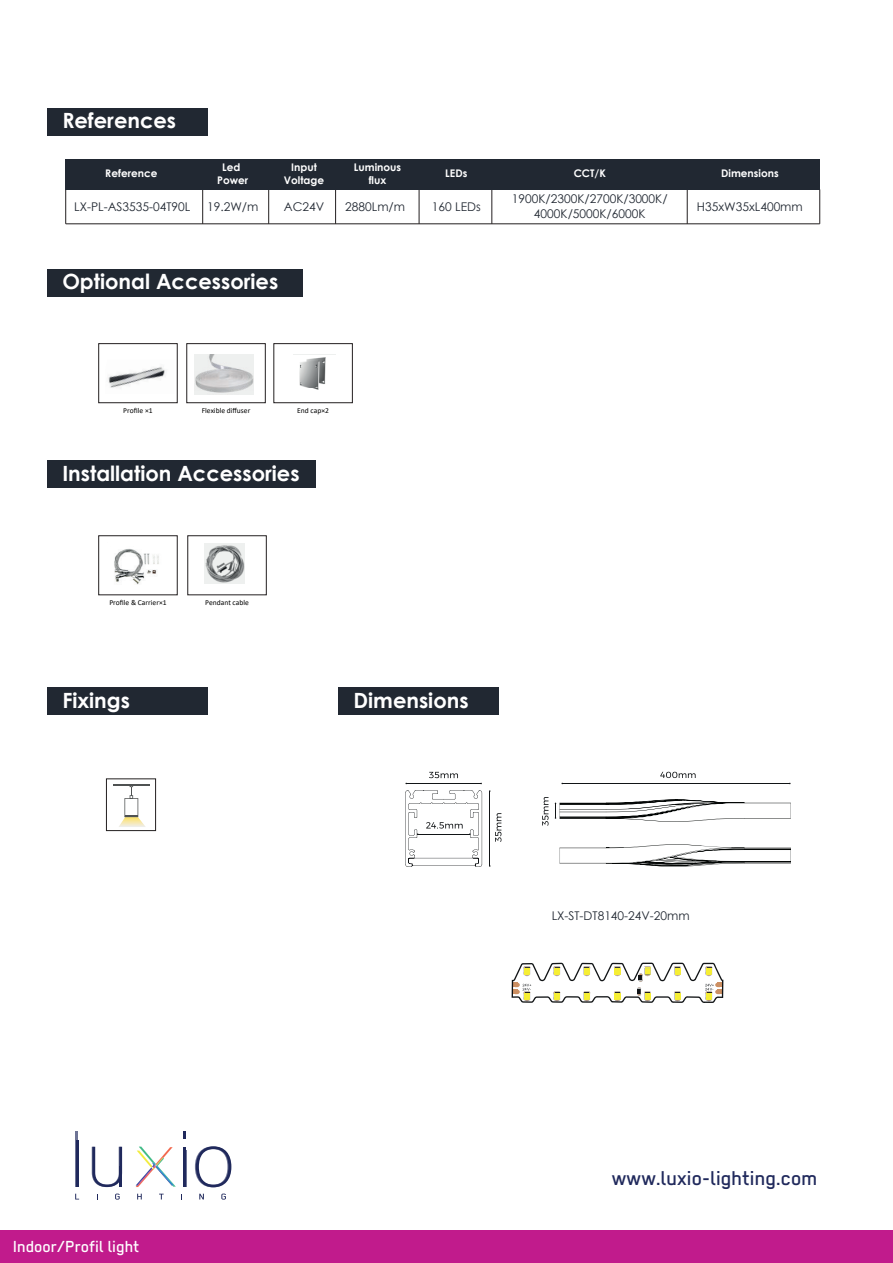
<style>
.page{position:relative;width:893px;height:1263px;background:#fff}
.page>*{position:absolute;margin:0;border:0;box-sizing:border-box;transform-origin:0 0}
.t1{font:500 22.5px "Regular";color:#20295c}
.t2{font:700 21px "Century Gothic";color:#fff}
.t3{font:500 18px "Regular";color:#fff}
.t4{font:12px/14.4px "Century Gothic";color:#212832;text-align:center}
.t5{font:700 10.5px/12.6px "Century Gothic";color:#fff;text-align:center}
.t6{font:7.5px "Calibri";color:#000001}
</style>
<div class="page">
<svg style="left:136px;top:1147px;width:40px;height:40px"></svg>
<hr style="left:183px;top:1147px;width:2px;height:40px;background:#20295c">
<hr style="left:76px;top:1140px;width:3px;height:47px;background:#20295c">
<hr style="left:75px;top:1131px;width:3px;height:56px;background:#20295c">
<svg style="left:92px;top:1147px;width:30px;height:40px"></svg>
<hr style="left:120px;top:1167px;width:2px;height:20px;background:#20295c">
<hr style="left:184px;top:1150px;width:2px;height:37px;background:#20295c">
<svg style="left:183px;top:1131px;width:2px;height:8px"></svg>
<svg style="left:195px;top:1146px;width:36px;height:41px"></svg>
<svg style="left:75px;top:1194px;width:4px;height:5px"></svg>
<svg style="left:115px;top:1193px;width:5px;height:6px"></svg>
<svg style="left:137px;top:1194px;width:5px;height:5px"></svg>
<svg style="left:159px;top:1194px;width:5px;height:5px"></svg>
<svg style="left:199px;top:1194px;width:5px;height:5px"></svg>
<svg style="left:221px;top:1193px;width:5px;height:6px"></svg>
<div style="left:1px;top:1230px;width:892px;height:33px;background:#c11b8c"></div>
<div style="left:47px;top:108px;width:161px;height:28px;background:#212832"></div>
<hr style="left:66px;top:223px;width:754px;height:1px;background:#231f20">
<hr style="left:819px;top:189px;width:1px;height:35px;background:#231f20">
<hr style="left:202px;top:189px;width:1px;height:35px;background:#231f20">
<hr style="left:268px;top:189px;width:1px;height:35px;background:#231f20">
<hr style="left:335px;top:189px;width:1px;height:35px;background:#231f20">
<hr style="left:419px;top:189px;width:1px;height:35px;background:#231f20">
<hr style="left:491px;top:189px;width:1px;height:35px;background:#231f20">
<hr style="left:687px;top:189px;width:1px;height:35px;background:#231f20">
<hr style="left:65px;top:189px;width:1px;height:35px;background:#231f20">
<div style="left:65px;top:159px;width:755px;height:31px;background:#212832"></div>
<div style="left:47px;top:687px;width:161px;height:28px;background:#212832"></div>
<div style="left:338px;top:687px;width:161px;height:28px;background:#212832"></div>
<div style="left:47px;top:269px;width:256px;height:28px;background:#212832"></div>
<div style="left:47px;top:460px;width:269px;height:28px;background:#212832"></div>
<div style="left:106px;top:778px;width:50px;height:53px;border:1px solid #231f20"></div>
<div style="left:186px;top:343px;width:80px;height:60px;border:1px solid #231f20"></div>
<img style="left:194px;top:354px;width:60px;height:41px">
<div style="left:98px;top:535px;width:80px;height:60px;border:1px solid #231f20"></div>
<div style="left:187px;top:535px;width:80px;height:60px;border:1px solid #231f20"></div>
<img style="left:204px;top:545px;width:1px;height:39px">
<div style="left:273px;top:343px;width:80px;height:60px;border:1px solid #231f20"></div>
<div style="left:98px;top:343px;width:80px;height:60px;border:1px solid #231f20"></div>
<svg style="left:512px;top:963px;width:211px;height:40px"></svg>
<img style="left:119px;top:817px;width:26px;height:10px">
<hr style="left:113px;top:784px;width:37px;height:2px;background:#4f5252">
<svg style="left:124px;top:786px;width:14px;height:31px"></svg>
<img style="left:294px;top:354px;width:41px;height:36px">
<img style="left:194px;top:355px;width:60px;height:39px">
<img style="left:114px;top:549px;width:45px;height:36px">
<img style="left:205px;top:543px;width:40px;height:41px">
<hr style="left:490px;top:791px;width:1px;height:75px;background:#111416">
<hr style="left:406px;top:783px;width:75px;height:1px;background:#111416">
<svg style="left:429px;top:772px;width:29px;height:6px"></svg>
<svg style="left:495px;top:813px;width:6px;height:29px"></svg>
<svg style="left:542px;top:797px;width:7px;height:29px"></svg>
<svg style="left:405px;top:790px;width:77px;height:77px"></svg>
<hr style="left:562px;top:783px;width:228px;height:1px;background:#111416">
<svg style="left:660px;top:772px;width:36px;height:6px"></svg>
<svg style="left:555px;top:799px;width:236px;height:68px"></svg>
<img style="left:108px;top:366px;width:58px;height:22px">
<h2 class="t2" style="left:62px;top:105px;width:115px">References</h2>
<p class="t5" style="left:354px;top:161px;width:49px">Luminous flux</p>
<p class="t5" style="left:217px;top:161px;width:33px">Led<br>Power</p>
<p class="t5" style="left:284px;top:161px;width:42px">Input<br>Voltage</p>
<p class="t4" style="left:284px;top:199px;width:42px">AC24V</p>
<p class="t5" style="left:105px;top:167px;width:54px">Reference</p>
<p class="t5" style="left:445px;top:167px;width:24px">LEDs</p>
<p class="t5" style="left:574px;top:167px;width:34px">CCT/K</p>
<p class="t5" style="left:721px;top:167px;width:59px">Dimensions</p>
<p class="t4" style="left:74px;top:199px;width:118px">LX-PL-AS3535-04T90L</p>
<p class="t4" style="left:207px;top:199px;width:53px">19.2W/m</p>
<p class="t4" style="left:512px;top:192px;width:157px">1900K/2300K/2700K/3000K/<br>4000K/5000K/6000K</p>
<p class="t4" style="left:697px;top:199px;width:107px">H35xW35xL400mm</p>
<p class="t4" style="left:345px;top:199px;width:61px">2880Lm/m</p>
<p class="t4" style="left:432px;top:199px;width:50px">160 LEDs</p>
<h2 class="t2" style="left:62px;top:266px;width:217px">Optional Accessories</h2>
<p class="t6" style="left:123px;top:406px;width:31px">Profile ×1</p>
<p class="t6" style="left:297px;top:406px;width:33px">End cap×2</p>
<p class="t6" style="left:202px;top:406px;width:50px">Flexible diffuser</p>
<h2 class="t2" style="left:62px;top:457px;width:239px">Installation Accessories</h2>
<p class="t6" style="left:109px;top:598px;width:59px">Profile &amp; Carrier×1</p>
<p class="t6" style="left:205px;top:598px;width:45px">Pendant cable</p>
<h2 class="t2" style="left:62px;top:684px;width:69px">Fixings</h2>
<h2 class="t2" style="left:353px;top:684px;width:117px">Dimensions</h2>
<p class="t4" style="left:552px;top:908px;width:140px">LX-ST-DT8140-24V-20mm</p>
<h3 class="t3" style="left:13px;top:1236px;width:128px">Indoor/Profil light</h3>
<h1 class="t1" style="left:612px;top:1165px;width:207px">www.luxio-lighting.com</h1>
</div>
